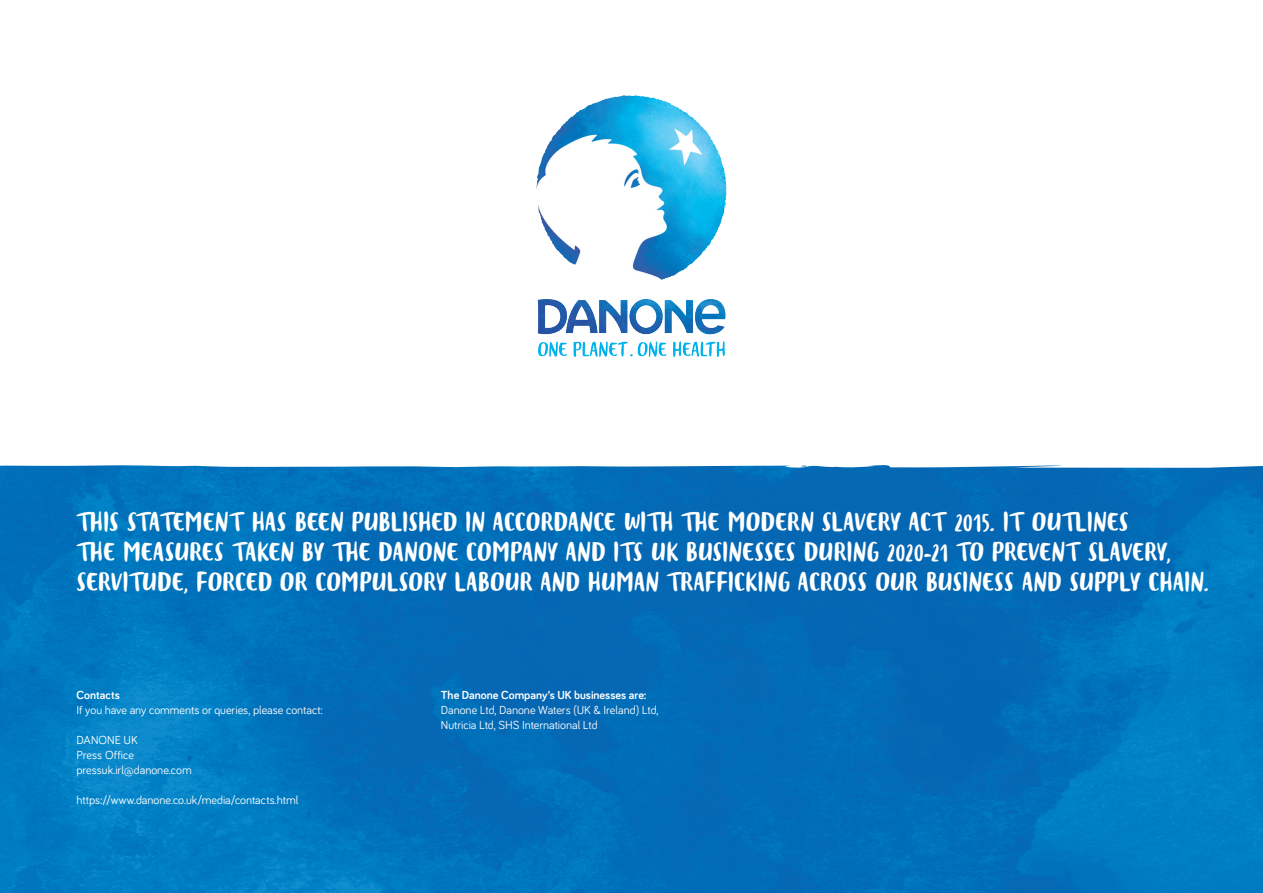
<style>
.page{position:relative;width:1263px;height:893px;background:#fff}
.page>*{position:absolute;margin:0;border:0;box-sizing:border-box;transform-origin:0 0}
.AtaGlanceSubHead2RLe{font:21px/30px "Blog Script";letter-spacing:-.015em;color:#fff}
.CoverAddressText{font:12px/15px "Bariol";color:#fff}
.CoverAddressText-2{font:700 12px "Bariol";letter-spacing:.005em;color:#fff}
</style>
<div class="page">
<img style="left:0;top:468px;width:1263px;height:425px">
<svg style="left:0;top:465px;width:1263px;height:3px"></svg>
<img style="left:536px;top:95px;width:191px;height:262px">
<p class="AtaGlanceSubHead2RLe" style="left:77px;top:508px;width:1134px">THIS STATEMENT HAS BEEN PUBLISHED IN ACCORDANCE WITH THE MODERN SLAVERY ACT 2015. IT OUTLINES<br>THE MEASURES TAKEN BY THE DANONE COMPANY AND ITS UK BUSINESSES DURING 2020-21 TO PREVENT SLAVERY,<br>SERVITUDE, FORCED OR COMPULSORY LABOUR AND HUMAN TRAFFICKING ACROSS OUR BUSINESS AND SUPPLY CHAIN.</p>
<p class="CoverAddressText-2" style="left:77px;top:686px;width:45px">Contacts</p>
<p class="CoverAddressText" style="left:77px;top:702px;width:248px">If you have any comments or queries, please contact:</p>
<p class="CoverAddressText" style="left:77px;top:732px;width:63px">DANONE UK</p>
<p class="CoverAddressText" style="left:77px;top:747px;width:59px">Press Office</p>
<p class="CoverAddressText" style="left:77px;top:762px;width:117px">pressuk.irl@danone.com</p>
<p class="CoverAddressText" style="left:77px;top:792px;width:223px">https://www.danone.co.uk/media/contacts.html</p>
<p class="CoverAddressText-2" style="left:441px;top:686px;width:207px">The Danone Company’s UK businesses are:</p>
<p class="CoverAddressText" style="left:441px;top:702px;width:219px">Danone Ltd, Danone Waters (UK &amp; Ireland) Ltd,<br>Nutricia Ltd, SHS International Ltd</p>
</div>
